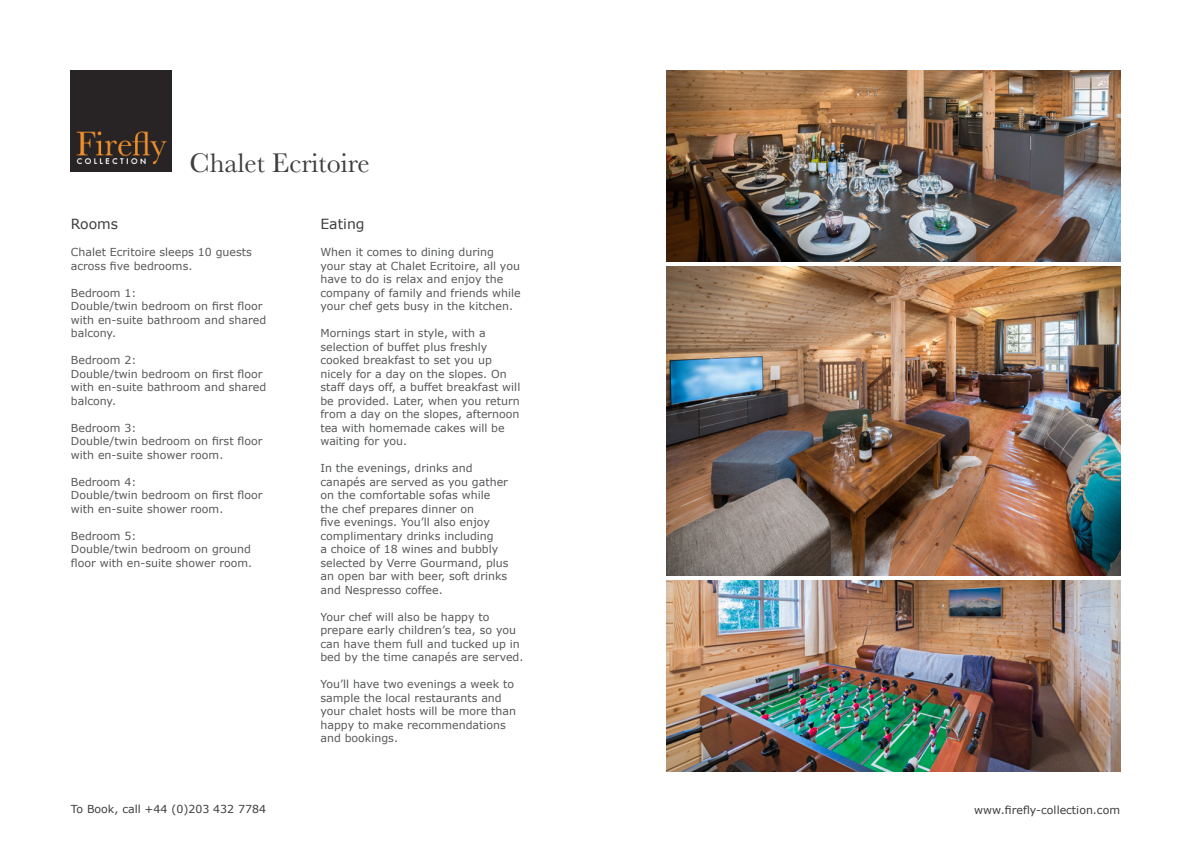
<style>
.page{position:relative;width:1191px;height:842px;background:#fff}
.page>*{position:absolute;margin:0;border:0;box-sizing:border-box;transform-origin:0 0}
.t1{font:28px "Baskerville";color:#3e3e3f}
.t2{font:14px "Verdana";color:#3e3e3f}
.t3{font:11px/13.5px "Verdana";color:#57585a}
.t4{font:11px "Verdana";color:#3e3e3f}
</style>
<div class="page">
<img style="left:71px;top:71px;width:101px;height:101px">
<img style="left:666px;top:581px;width:454px;height:190px">
<img style="left:666px;top:267px;width:454px;height:308px">
<img style="left:666px;top:71px;width:454px;height:190px">
<p class="t1" style="left:190px;top:145px;width:182px">Chalet Ecritoire</p>
<p class="t2" style="left:71px;top:215px;width:49px">Rooms</p>
<p class="t3" style="left:71px;top:245px;width:182px">Chalet Ecritoire sleeps 10 guests across five bedrooms.</p>
<p class="t3" style="left:71px;top:286px;width:67px">Bedroom 1:</p>
<p class="t3" style="left:71px;top:299px;width:197px">Double/twin bedroom on first floor with en-suite bathroom and shared balcony.</p>
<p class="t3" style="left:71px;top:353px;width:67px">Bedroom 2:</p>
<p class="t3" style="left:71px;top:367px;width:197px">Double/twin bedroom on first floor with en-suite bathroom and shared balcony.</p>
<p class="t3" style="left:71px;top:421px;width:67px">Bedroom 3:</p>
<p class="t3" style="left:71px;top:434px;width:193px">Double/twin bedroom on first floor with en-suite shower room.</p>
<p class="t3" style="left:71px;top:475px;width:67px">Bedroom 4:</p>
<p class="t3" style="left:71px;top:488px;width:193px">Double/twin bedroom on first floor with en-suite shower room.</p>
<p class="t3" style="left:71px;top:529px;width:67px">Bedroom 5:</p>
<p class="t3" style="left:71px;top:542px;width:183px">Double/twin bedroom on ground floor with en-suite shower room.</p>
<p class="t4" style="left:71px;top:802px;width:197px">To Book, call +44 (0)203 432 7784</p>
<p class="t2" style="left:320px;top:215px;width:46px">Eating</p>
<p class="t3" style="left:320px;top:245px;width:202px">When it comes to dining during your stay at Chalet Ecritoire, all you have to do is relax and enjoy the company of family and friends while your chef gets busy in the kitchen.</p>
<p class="t3" style="left:320px;top:326px;width:201px">Mornings start in style, with a selection of buffet plus freshly cooked breakfast to set you up nicely for a day on the slopes. On staff days off, a buffet breakfast will be provided. Later, when you return from a day on the slopes, afternoon tea with homemade cakes will be waiting for you.</p>
<p class="t3" style="left:320px;top:461px;width:190px">In the evenings, drinks and canapés are served as you gather on the comfortable sofas while the chef prepares dinner on<br>five evenings. You’ll also enjoy complimentary drinks including<br>a choice of 18 wines and bubbly selected by Verre Gourmand, plus an open bar with beer, soft drinks and Nespresso coffee.</p>
<p class="t3" style="left:320px;top:610px;width:204px">Your chef will also be happy to prepare early children’s tea, so you can have them full and tucked up in bed by the time canapés are served.</p>
<p class="t3" style="left:320px;top:677px;width:197px">You’ll have two evenings a week to sample the local restaurants and your chalet hosts will be more than happy to make recommendations and bookings.</p>
<p class="t4" style="left:974px;top:803px;width:147px">www.firefly-collection.com</p>
</div>
